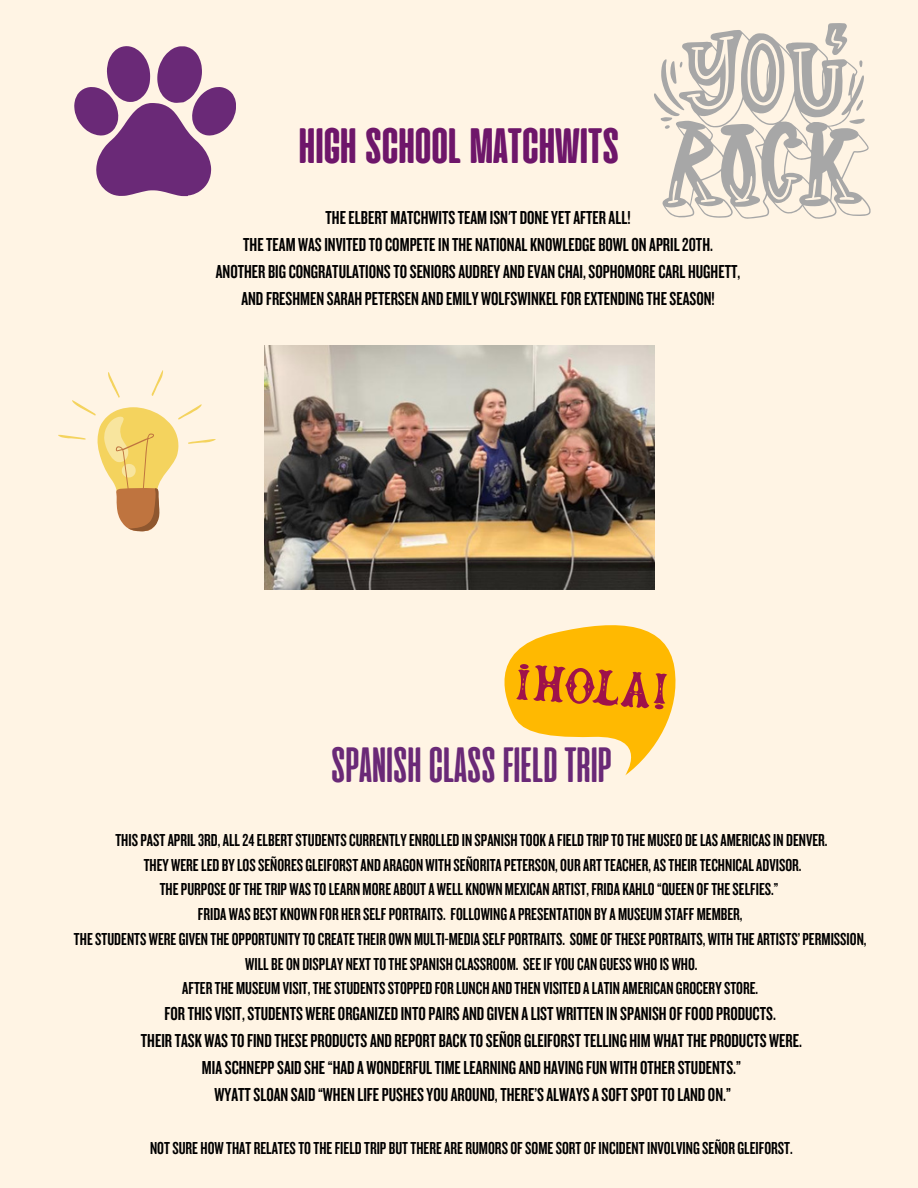
<style>
.page{position:relative;width:918px;height:1188px;background:#fff4e4}
.page>*{position:absolute;margin:0;border:0;box-sizing:border-box;transform-origin:0 0}
.t1{font:800 49.65px "Cinematografica";color:#6e166a}
.t2{font:700 49.5px "Cinematografica";color:#6a2977}
.t3{font:19.5px "Knockout 48";color:#000}
.t4{font:18px "Knockout 48";color:#000}
</style>
<div class="page">
<img style="left:264px;top:346px;width:390px;height:244px">
<svg style="left:74px;top:46px;width:162px;height:150px"></svg>
<svg style="left:504px;top:625px;width:172px;height:150px"></svg>
<svg style="left:654px;top:23px;width:217px;height:196px"></svg>
<svg style="left:58px;top:370px;width:158px;height:162px"></svg>
<p class="t1" style="left:299px;top:116px;width:322px">HIGH SCHOOL MATCHWITS</p>
<p class="t3" style="left:326px;top:205px;width:306px">THEELBERT MATCHWITSTEAM ISN'TDONEYETAFTERALL!</p>
<p class="t3" style="left:243px;top:232px;width:471px">THETEAM WASINVITEDTOCOMPETEIN THE NATIONALKNOWLEDGEBOWLON APRIL20TH.</p>
<p class="t3" style="left:216px;top:259px;width:526px">ANOTHERBIGCONGRATULATIONSTOSENIORSAUDREYANDEVAN CHAI,SOPHOMORECARLHUGHETT,</p>
<p class="t3" style="left:241px;top:286px;width:475px">ANDFRESHMEN SARAHPETERSEN ANDEMILY WOLFSWINKELFOREXTENDINGTHESEASON!</p>
<p class="t2" style="left:331px;top:736px;width:282px">SPANISHCLASSFIELDTRIP</p>
<h1 class="t4" style="left:115px;top:829px;width:714px">THISPASTAPRIL3RD,ALL24ELBERTSTUDENTSCURRENTLYENROLLEDIN SPANISHTOOKAFIELDTRIPTOTHE MUSEODELASAMERICASIN DENVER.</h1>
<p class="t4" style="left:144px;top:853px;width:659px">THEY WERELEDBYLOSSEÑORESGLEIFORSTANDARAGON WITHSEÑORITAPETERSON,OURARTTEACHER,ASTHEIRTECHNICALADVISOR.</p>
<p class="t4" style="left:160px;top:878px;width:620px">THEPURPOSEOFTHETRIP WASTOLEARN MOREABOUTA WELLKNOWN MEXICAN ARTIST,FRIDAKAHLO“QUEEN OFTHESELFIES.”</p>
<p class="t4" style="left:198px;top:903px;width:546px">FRIDA WASBESTKNOWN FORHERSELFPORTRAITS. FOLLOWINGAPRESENTATION BYA MUSEUM STAFF MEMBER,</p>
<p class="t4" style="left:74px;top:928px;width:794px">THESTUDENTS WEREGIVEN THEOPPORTUNITYTOCREATETHEIROWN MULTI-MEDIASELFPORTRAITS. SOMEOFTHESEPORTRAITS, WITHTHEARTISTS’PERMISSION,</p>
<p class="t4" style="left:245px;top:952px;width:454px">WILLBEON DISPLAY NEXTTOTHESPANISHCLASSROOM. SEEIFYOUCAN GUESS WHOIS WHO.</p>
<p class="t4" style="left:182px;top:977px;width:577px">AFTERTHE MUSEUM VISIT,THESTUDENTSSTOPPEDFORLUNCHANDTHEN VISITEDALATIN AMERICAN GROCERYSTORE.</p>
<p class="t3" style="left:164px;top:1002px;width:613px">FORTHISVISIT,STUDENTS WEREORGANIZEDINTOPAIRSANDGIVEN ALIST WRITTEN IN SPANISHOFFOODPRODUCTS.</p>
<h1 class="t3" style="left:141px;top:1029px;width:663px">THEIRTASK WASTOFINDTHESEPRODUCTSANDREPORTBACKTOSEÑORGLEIFORSTTELLINGHIM WHATTHEPRODUCTS WERE.</h1>
<p class="t3" style="left:202px;top:1056px;width:540px">MIASCHNEPPSAIDSHE“HADA WONDERFULTIMELEARNINGANDHAVINGFUN WITHOTHERSTUDENTS.”</p>
<p class="t3" style="left:215px;top:1083px;width:518px">WYATTSLOAN SAID“WHEN LIFEPUSHESYOUAROUND,THERE’SALWAYSASOFTSPOTTOLANDON.”</p>
<p class="t4" style="left:150px;top:1137px;width:644px">NOTSUREHOW THATRELATESTOTHEFIELDTRIPBUTTHEREARERUMORSOFSOMESORTOFINCIDENTINVOLVINGSEÑORGLEIFORST.</p>
</div>
